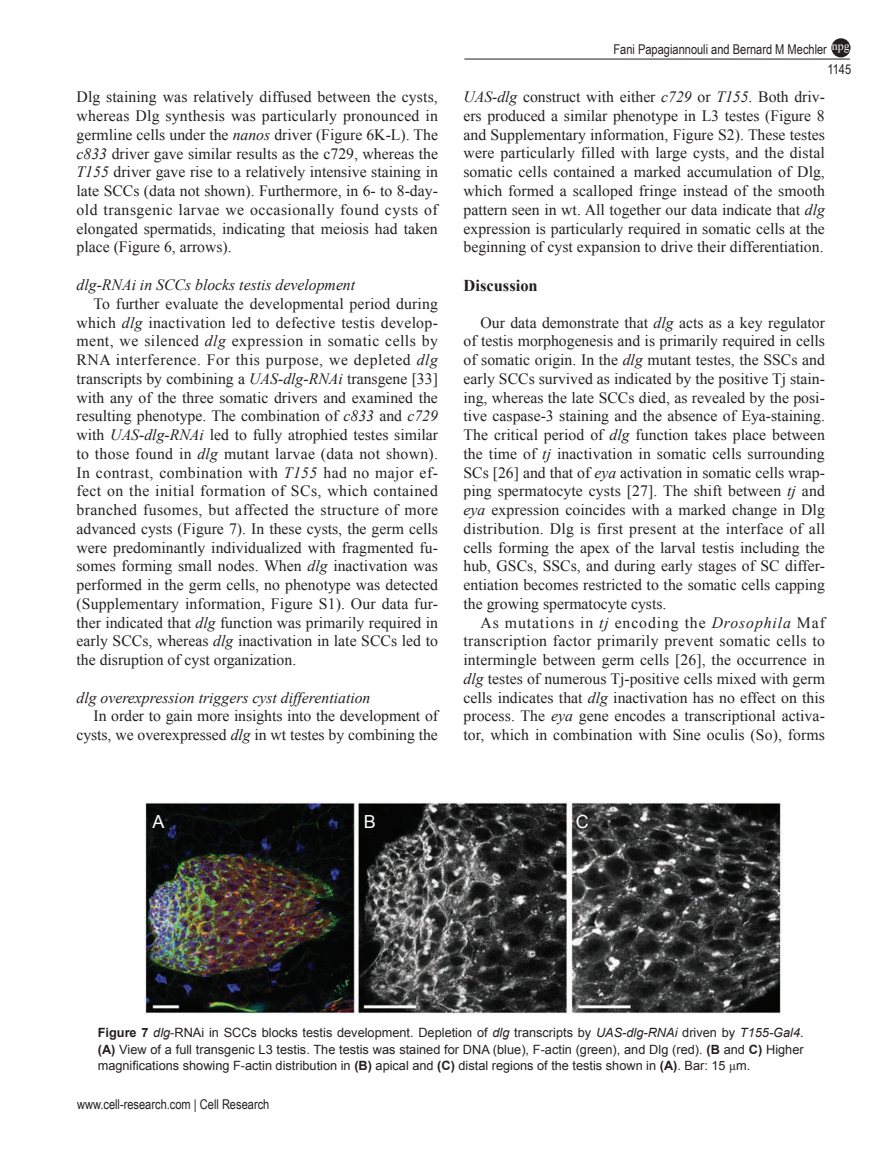
<style>
.page{position:relative;width:893px;height:1170px;background:#fff}
.page>*{position:absolute;margin:0;border:0;box-sizing:border-box;transform-origin:0 0}
.t1{font:18px "Arial";color:#fff}
.t2{font:700 16.5px "Times New Roman";color:#231f20}
.t3{font:15.75px/18.8px "Times New Roman PSMT2";color:#231f20;text-align:justify}
.t4{font:italic 15.75px "Times New Roman";color:#231f20}
.t5{font:13.5px "Arial Narrow";color:#231f20}
.t6{font:12.75px/16.5px "Arial";color:#231f20;text-align:justify}
.t7{font:12px "Times New Roman PSMT2";color:#fff}
.s1{font-family:"Times New Roman";font-style:italic}
.s2{font-weight:700}
.s3{font-style:italic}
.s4{font-family:"Arial MT2"}
.s5{font-family:"Times New Roman"}
</style>
<div class="page">
<hr style="left:464px;top:59px;width:386px;height:1px;background:#231f20">
<div style="left:832px;top:39px;width:18px;height:18px;background:#231f20;border-radius:50%"></div>
<div style="left:831px;top:38px;width:19px;height:19px;border:2px solid #231f20;border-radius:50%"></div>
<img style="left:145px;top:801px;width:637px;height:213px">
<p class="t5" style="left:613px;top:39px;width:215px">Fani Papagiannouli and Bernard M Mechler</p>
<p class="t7" style="left:832px;top:38px;width:19px">npg</p>
<p class="t3" style="left:77px;top:88px;width:363px">Dlg staining was relatively diffused between the cysts, whereas Dlg synthesis was particularly pronounced in germline cells under the <span class="s1">nanos</span> driver (Figure 6K-L). The <span class="s1">c833</span> driver gave similar results as the c729, whereas the <span class="s1">T155</span> driver gave rise to a relatively intensive staining in late SCCs (data not shown). Furthermore, in 6- to 8-day&shy;old transgenic larvae we occasionally found cysts of elongated spermatids, indicating that meiosis had taken place (Figure 6, arrows).</p>
<p class="t4" style="left:77px;top:274px;width:280px">dlg-RNAi in SCCs blocks testis development</p>
<p class="t3" style="left:77px;top:294px;width:363px;text-indent:17px">To further evaluate the developmental period during which <span class="s1">dlg</span> inactivation led to defective testis develop&shy;ment, we silenced <span class="s1">dlg</span> expression in somatic cells by RNA interference. For this purpose, we depleted <span class="s1">dlg </span>transcripts by combining a <span class="s1">UAS-dlg-RNAi</span> transgene [33] with any of the three somatic drivers and examined the resulting phenotype. The combination of <span class="s1">c833</span> and <span class="s1">c729 </span>with <span class="s1">UAS-dlg-RNAi</span> led to fully atrophied testes similar to those found in <span class="s1">dlg</span> mutant larvae (data not shown).<br>In contrast, combination with <span class="s1">T155</span> had no major ef&shy;fect on the initial formation of SCs, which contained branched fusomes, but affected the structure of more advanced cysts (Figure 7). In these cysts, the germ cells were predominantly individualized with fragmented fu&shy;somes forming small nodes. When <span class="s1">dlg</span> inactivation was performed in the germ cells, no phenotype was detected (Supplementary information, Figure S1). Our data fur&shy;ther indicated that <span class="s1">dlg</span> function was primarily required in early SCCs, whereas <span class="s1">dlg</span> inactivation in late SCCs led to the disruption of cyst organization.</p>
<p class="t4" style="left:77px;top:686px;width:295px">dlg overexpression triggers cyst differentiation</p>
<p class="t3" style="left:77px;top:706px;width:363px;text-align:right">In order to gain more insights into the development of cysts, we overexpressed <span class="s1">dlg</span> in wt testes by combining the</p>
<p class="t5" style="left:827px;top:59px;width:25px">1145</p>
<p class="t3" style="left:463px;top:87px;width:363px"><span class="s1">UAS-dlg</span> construct with either <span class="s1">c729</span> or <span class="s1">T155</span>. Both driv&shy;ers produced a similar phenotype in L3 testes (Figure 8 and Supplementary information, Figure S2). These testes were particularly filled with large cysts, and the distal somatic cells contained a marked accumulation of Dlg, which formed a scalloped fringe instead of the smooth pattern seen in wt. All together our data indicate that <span class="s1">dlg </span>expression is particularly required in somatic cells at the beginning of cyst expansion to drive their differentiation.</p>
<p class="t2" style="left:463px;top:274px;width:76px">Discussion</p>
<p class="t3" style="left:463px;top:313px;width:363px;text-indent:17px">Our data demonstrate that <span class="s1">dlg</span> acts as a key regulator of testis morphogenesis and is primarily required in cells of somatic origin. In the <span class="s1">dlg</span> mutant testes, the SSCs and early SCCs survived as indicated by the positive Tj stain&shy;ing, whereas the late SCCs died, as revealed by the posi&shy;tive caspase-3 staining and the absence of Eya-staining.<br>The critical period of <span class="s1">dlg</span> function takes place between the time of <span class="s1">tj</span> inactivation in somatic cells surrounding SCs [26] and that of <span class="s1">eya</span> activation in somatic cells wrap&shy;ping spermatocyte cysts [27]. The shift between <span class="s1">tj</span> and <span class="s1">eya</span> expression coincides with a marked change in Dlg distribution. Dlg is first present at the interface of all cells forming the apex of the larval testis including the hub, GSCs, SSCs, and during early stages of SC differ&shy;entiation becomes restricted to the somatic cells capping the growing spermatocyte cysts.</p>
<p class="t3" style="left:463px;top:612px;width:363px;text-indent:17px">As mutations in <span class="s1">tj</span> encoding the <span class="s1">Drosophila</span> Maf transcription factor primarily prevent somatic cells to intermingle between germ cells [26], the occurrence in <span class="s1">dlg</span> testes of numerous Tj-positive cells mixed with germ cells indicates that <span class="s1">dlg</span> inactivation has no effect on this process. The <span class="s1">eya</span> gene encodes a transcriptional activa&shy;tor, which in combination with Sine oculis (So), forms</p>
<p class="t1" style="left:152px;top:810px;width:14px">A</p>
<p class="t1" style="left:364px;top:810px;width:14px">B</p>
<p class="t1" style="left:576px;top:810px;width:14px">C</p>
<p class="t6" style="left:98px;top:1024px;width:707px"><span class="s2">Figure 7</span> <span class="s3">dlg</span>-RNAi in SCCs blocks testis development. Depletion of <span class="s3">dlg</span> transcripts by <span class="s3">UAS-dlg-RNAi</span> driven by <span class="s3">T155-Gal4</span>. <span class="s2">(A)</span> View of a full transgenic L3 testis. The testis was stained for DNA (blue), F-actin (green), and Dlg (red). <span class="s2">(B</span> and <span class="s2">C)</span> Higher <span class="s4">magnifications showing F-actin distribution in</span> <span class="s2">(B)</span> apical and <span class="s2">(C)</span> distal regions of the testis shown in <span class="s2">(A)</span>. Bar: 15 <span class="s5">μ</span>m.</p>
<p class="t5" style="left:77px;top:1094px;width:194px">www.cell-research.com | Cell Research</p>
</div>
